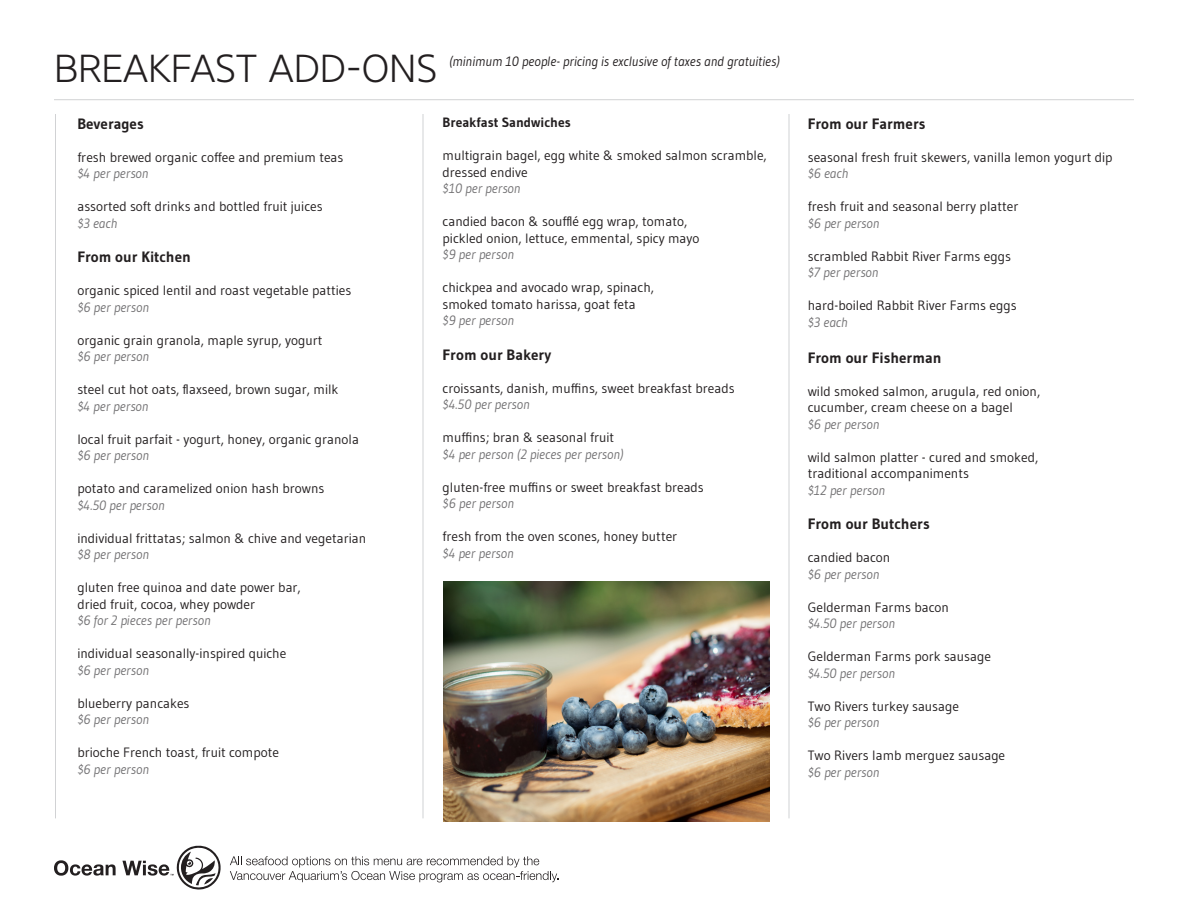
<style>
.page{position:relative;width:1188px;height:918px;background:#fff}
.page>*{position:absolute;margin:0;border:0;box-sizing:border-box;transform-origin:0 0}
.t1{font:300 39px "Core Sans N35";color:#231f20}
.t2{font:700 15px "Gudea";color:#231f20}
.t3{font:13.5px/16.5px "Gudea";color:#231f20}
.t4{font:italic 13.5px "Gudea";color:#737274}
.t5{font:italic 13.5px "Gudea";color:#231f20}
.t6{font:700 13.5px "Gudea";color:#231f20}
</style>
<div class="page">
<svg style="left:54px;top:860px;width:62px;height:16px"></svg>
<svg style="left:122px;top:846px;width:98px;height:43px"></svg>
<svg style="left:230px;top:856px;width:328px;height:26px"></svg>
<hr style="left:54px;top:99px;width:1080px;height:1px;background:#d1d2d4">
<hr style="left:423px;top:114px;width:1px;height:704px;background:#d1d2d4">
<hr style="left:789px;top:114px;width:1px;height:704px;background:#d1d2d4">
<hr style="left:55px;top:114px;width:1px;height:704px;background:#d1d2d4">
<img style="left:443px;top:581px;width:327px;height:241px">
<p class="t1" style="left:54px;top:44px;width:385px">BREAKFAST ADD-ONS</p>
<p class="t5" style="left:449px;top:53px;width:332px">(minimum 10 people- pricing is exclusive of taxes and gratuities)</p>
<p class="t2" style="left:77px;top:114px;width:68px">Beverages</p>
<p class="t3" style="left:77px;top:148px;width:268px">fresh brewed organic coffee and premium teas</p>
<p class="t4" style="left:77px;top:165px;width:73px">$4 per person</p>
<p class="t3" style="left:77px;top:198px;width:247px">assorted soft drinks and bottled fruit juices</p>
<p class="t4" style="left:77px;top:214px;width:42px">$3 each</p>
<p class="t2" style="left:77px;top:247px;width:115px">From our Kitchen</p>
<p class="t3" style="left:77px;top:282px;width:275px">organic spiced lentil and roast vegetable patties</p>
<p class="t4" style="left:77px;top:298px;width:73px">$6 per person</p>
<p class="t3" style="left:77px;top:331px;width:247px">organic grain granola, maple syrup, yogurt</p>
<p class="t4" style="left:77px;top:348px;width:73px">$6 per person</p>
<p class="t3" style="left:77px;top:381px;width:263px">steel cut hot oats, flaxseed, brown sugar, milk</p>
<p class="t4" style="left:77px;top:397px;width:73px">$4 per person</p>
<p class="t3" style="left:77px;top:430px;width:283px">local fruit parfait - yogurt, honey, organic granola</p>
<p class="t4" style="left:77px;top:447px;width:73px">$6 per person</p>
<p class="t3" style="left:77px;top:480px;width:249px">potato and caramelized onion hash browns</p>
<p class="t4" style="left:77px;top:496px;width:89px">$4.50 per person</p>
<p class="t3" style="left:77px;top:529px;width:290px">individual frittatas; salmon &amp; chive and vegetarian</p>
<p class="t4" style="left:77px;top:546px;width:73px">$8 per person</p>
<p class="t3" style="left:77px;top:579px;width:225px">gluten free quinoa and date power bar, dried fruit, cocoa, whey powder</p>
<p class="t4" style="left:77px;top:612px;width:135px">$6 for 2 pieces per person</p>
<p class="t3" style="left:77px;top:645px;width:210px">individual seasonally-inspired quiche</p>
<p class="t4" style="left:77px;top:661px;width:73px">$6 per person</p>
<p class="t3" style="left:77px;top:694px;width:114px">blueberry pancakes</p>
<p class="t4" style="left:77px;top:711px;width:73px">$6 per person</p>
<p class="t3" style="left:77px;top:744px;width:203px">brioche French toast, fruit compote</p>
<p class="t4" style="left:77px;top:760px;width:73px">$6 per person</p>
<p class="t6" style="left:443px;top:114px;width:130px">Breakfast Sandwiches</p>
<p class="t3" style="left:443px;top:147px;width:326px">multigrain bagel, egg white &amp; smoked salmon scramble,</p>
<p class="t3" style="left:443px;top:163px;width:87px">dressed endive</p>
<p class="t4" style="left:443px;top:180px;width:80px">$10 per person</p>
<p class="t3" style="left:443px;top:213px;width:258px">candied bacon &amp; soufflé egg wrap, tomato, pickled onion, lettuce, emmental, spicy mayo</p>
<p class="t4" style="left:443px;top:246px;width:73px">$9 per person</p>
<p class="t3" style="left:443px;top:279px;width:213px">chickpea and avocado wrap, spinach, smoked tomato harissa, goat feta</p>
<p class="t4" style="left:443px;top:312px;width:73px">$9 per person</p>
<p class="t2" style="left:443px;top:345px;width:110px">From our Bakery</p>
<p class="t3" style="left:443px;top:379px;width:294px">croissants, danish, muffins, sweet breakfast breads</p>
<p class="t4" style="left:443px;top:396px;width:89px">$4.50 per person</p>
<p class="t3" style="left:443px;top:429px;width:173px">muffins; bran &amp; seasonal fruit</p>
<p class="t4" style="left:443px;top:445px;width:182px">$4 per person (2 pieces per person)</p>
<p class="t3" style="left:443px;top:478px;width:263px">gluten-free muffins or sweet breakfast breads</p>
<p class="t4" style="left:443px;top:495px;width:73px">$6 per person</p>
<p class="t3" style="left:443px;top:528px;width:236px">fresh from the oven scones, honey butter</p>
<p class="t4" style="left:443px;top:544px;width:73px">$4 per person</p>
<p class="t2" style="left:808px;top:114px;width:119px">From our Farmers</p>
<p class="t3" style="left:808px;top:148px;width:306px">seasonal fresh fruit skewers, vanilla lemon yogurt dip</p>
<p class="t4" style="left:808px;top:165px;width:42px">$6 each</p>
<p class="t3" style="left:808px;top:198px;width:212px">fresh fruit and seasonal berry platter</p>
<p class="t4" style="left:808px;top:214px;width:73px">$6 per person</p>
<p class="t3" style="left:808px;top:247px;width:205px">scrambled Rabbit River Farms eggs</p>
<p class="t4" style="left:808px;top:264px;width:72px">$7 per person</p>
<p class="t3" style="left:808px;top:297px;width:210px">hard-boiled Rabbit River Farms eggs</p>
<p class="t4" style="left:808px;top:313px;width:42px">$3 each</p>
<p class="t2" style="left:808px;top:348px;width:135px">From our Fisherman</p>
<p class="t3" style="left:808px;top:382px;width:234px">wild smoked salmon, arugula, red onion, cucumber, cream cheese on a bagel</p>
<p class="t4" style="left:808px;top:415px;width:73px">$6 per person</p>
<p class="t3" style="left:808px;top:448px;width:232px">wild salmon platter - cured and smoked, traditional accompaniments</p>
<p class="t4" style="left:808px;top:481px;width:79px">$12 per person</p>
<p class="t2" style="left:808px;top:514px;width:123px">From our Butchers</p>
<p class="t3" style="left:808px;top:549px;width:84px">candied bacon</p>
<p class="t4" style="left:808px;top:565px;width:73px">$6 per person</p>
<p class="t3" style="left:808px;top:598px;width:143px">Gelderman Farms bacon</p>
<p class="t4" style="left:808px;top:615px;width:89px">$4.50 per person</p>
<p class="t3" style="left:808px;top:648px;width:185px">Gelderman Farms pork sausage</p>
<p class="t4" style="left:808px;top:664px;width:89px">$4.50 per person</p>
<p class="t3" style="left:808px;top:697px;width:153px">Two Rivers turkey sausage</p>
<p class="t4" style="left:808px;top:714px;width:73px">$6 per person</p>
<p class="t3" style="left:808px;top:747px;width:199px">Two Rivers lamb merguez sausage</p>
<p class="t4" style="left:808px;top:763px;width:73px">$6 per person</p>
</div>
